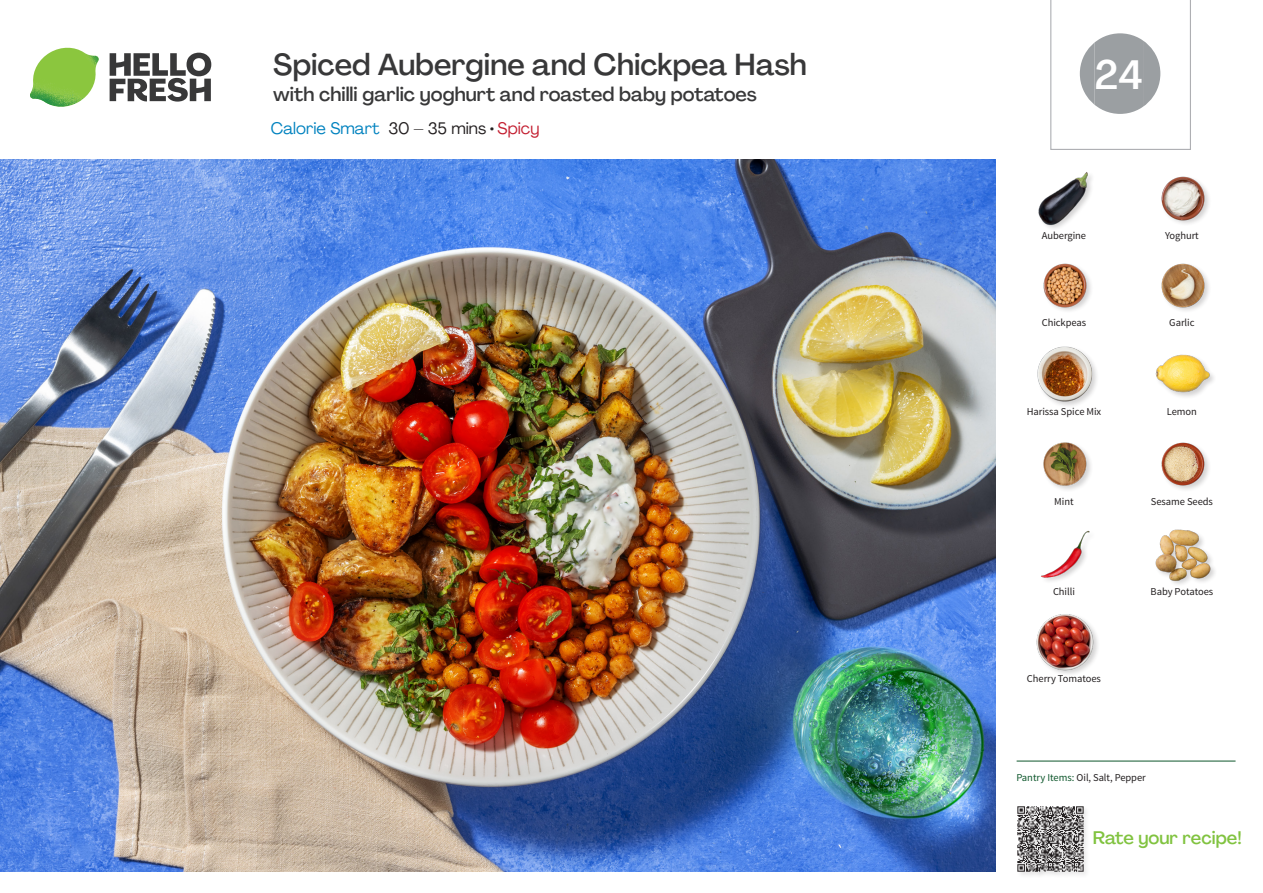
<style>
.page{position:relative;width:1263px;height:893px;background:#fff}
.page>*{position:absolute;margin:0;border:0;box-sizing:border-box;transform-origin:0 0}
._24_Recipe_Nr_Bag{font:500 40.5px "Agrandir";color:#fff}
._15_Titel_UK{font:500 30px "Agrandir";color:#383839}
._15_Titel_UK-2{font:500 19.5px "Agrandir";color:#383839}
.t1{font:500 18px "Agrandir";color:#81c340}
._02_Box_Type{font:16.5px "Agrandir";color:#0082bf}
._18_FRONT_ingredients_UK{font:10.5px "Source Sans Pro";letter-spacing:-.005em;color:#231f20}
.t2{font:10.5px "Source Sans Variable";letter-spacing:-.005em;color:#231f20}
.s1{color:#231f20}
.s2{color:#c31f31}
.s3{font-family:"Source Sans Pro";color:#0e572c}
</style>
<div class="page">
<svg style="left:110px;top:53px;width:101px;height:49px"></svg>
<img style="left:30px;top:48px;width:69px;height:59px">
<img style="left:0;top:159px;width:995px;height:713px">
<hr style="left:1016px;top:761px;width:219px;height:1px;background:#0e572c">
<div style="left:1016px;top:805px;width:74px;height:74px;background:#fafafa"></div>
<img style="left:1017px;top:806px;width:69px;height:69px">
<img style="left:1161px;top:176px;width:48px;height:48px">
<img style="left:1038px;top:172px;width:54px;height:55px">
<img style="left:1161px;top:263px;width:48px;height:48px">
<img style="left:1043px;top:263px;width:48px;height:48px">
<img style="left:1155px;top:354px;width:57px;height:43px">
<div style="left:1037px;top:346px;width:62px;height:63px;background:#231f20;opacity:.2"></div>
<img style="left:1037px;top:346px;width:57px;height:57px">
<img style="left:1161px;top:442px;width:48px;height:48px">
<img style="left:1043px;top:442px;width:48px;height:48px">
<img style="left:1155px;top:529px;width:57px;height:54px">
<img style="left:1041px;top:530px;width:49px;height:51px">
<div style="left:1035px;top:613px;width:65px;height:64px;background:#231f20;opacity:.2"></div>
<img style="left:1036px;top:613px;width:58px;height:57px">
<svg style="left:1050px;top:0;width:141px;height:150px"></svg>
<p class="_15_Titel_UK" style="left:273px;top:46px;width:535px">Spiced Aubergine and Chickpea Hash</p>
<p class="_15_Titel_UK-2" style="left:273px;top:82px;width:485px">with chilli garlic yoghurt and roasted baby potatoes</p>
<p class="_02_Box_Type" style="left:271px;top:118px;width:270px">Calorie Smart <span class="s1">30 – 35 mins •</span> <span class="s2">Spicy</span></p>
<p class="_24_Recipe_Nr_Bag" style="left:1095px;top:50px;width:50px">24</p>
<p class="_18_FRONT_ingredients_UK" style="left:1042px;top:229px;width:46px">Aubergine</p>
<p class="_18_FRONT_ingredients_UK" style="left:1165px;top:229px;width:35px">Yoghurt</p>
<p class="_18_FRONT_ingredients_UK" style="left:1042px;top:316px;width:46px">Chickpeas</p>
<p class="_18_FRONT_ingredients_UK" style="left:1169px;top:316px;width:27px">Garlic</p>
<p class="_18_FRONT_ingredients_UK" style="left:1027px;top:405px;width:76px">Harissa Spice Mix</p>
<p class="_18_FRONT_ingredients_UK" style="left:1167px;top:405px;width:32px">Lemon</p>
<p class="_18_FRONT_ingredients_UK" style="left:1054px;top:495px;width:21px">Mint</p>
<p class="_18_FRONT_ingredients_UK" style="left:1151px;top:495px;width:64px">Sesame Seeds</p>
<p class="_18_FRONT_ingredients_UK" style="left:1053px;top:585px;width:23px">Chilli</p>
<p class="_18_FRONT_ingredients_UK" style="left:1150px;top:585px;width:64px">Baby Potatoes</p>
<p class="_18_FRONT_ingredients_UK" style="left:1027px;top:672px;width:76px">Cherry Tomatoes</p>
<p class="t2" style="left:1016px;top:771px;width:131px"><span class="s3">Pantry Items:</span> Oil, Salt, Pepper</p>
<h3 class="t1" style="left:1093px;top:827px;width:150px">Rate your recipe!</h3>
</div>
